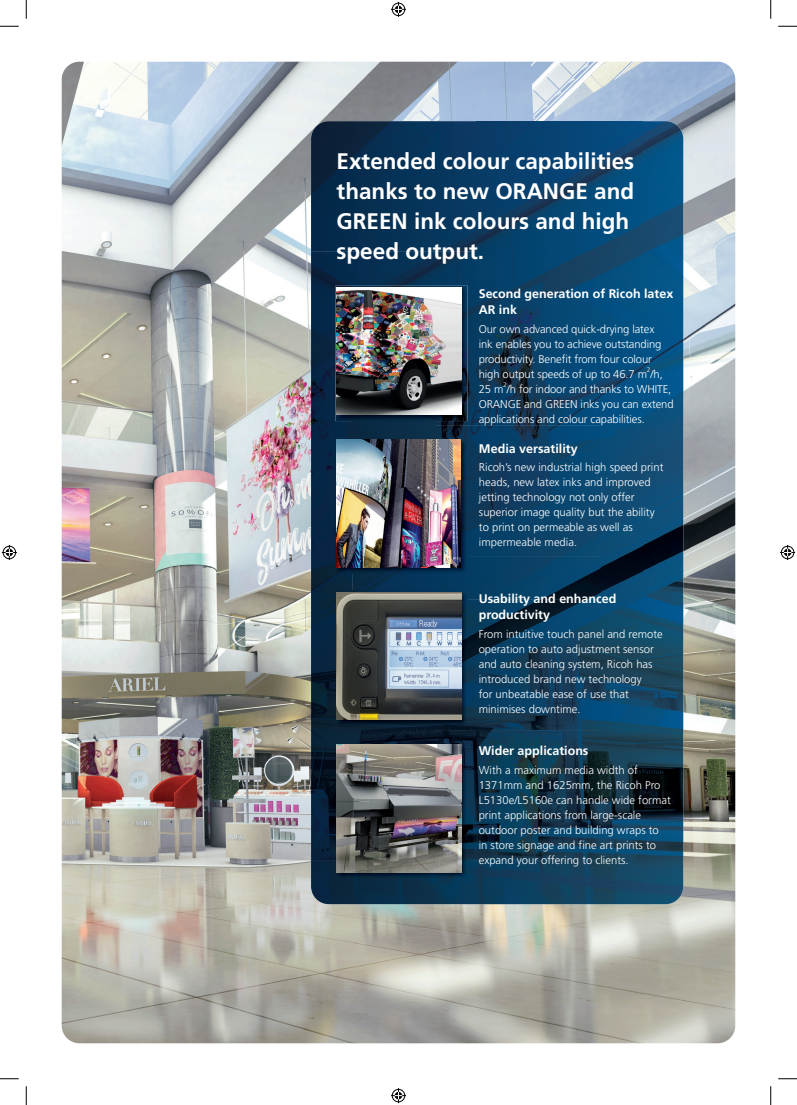
<style>
.page{position:relative;width:797px;height:1105px;background:#fff}
.page>*{position:absolute;margin:0;border:0;box-sizing:border-box;transform-origin:0 0}
.t1{font:700 22.5px/30px "Frutiger";color:#fff}
.t2{font:700 12.5px/16.2px "Frutiger";color:#fff}
.t3{font:300 11.25px/15px "Frutiger";color:#fff}
.t4{font:300 6.5px "Frutiger";color:#fff}
</style>
<div class="page">
<img style="left:62px;top:62px;width:673px;height:981px">
<img style="left:311px;top:121px;width:330px;height:174px">
<img style="left:641px;top:121px;width:42px;height:783px">
<img style="left:311px;top:295px;width:41px;height:566px">
<img style="left:435px;top:295px;width:165px;height:261px">
<img style="left:600px;top:295px;width:42px;height:566px">
<img style="left:352px;top:421px;width:83px;height:17px">
<img style="left:352px;top:556px;width:249px;height:43px">
<img style="left:435px;top:599px;width:166px;height:262px">
<img style="left:352px;top:726px;width:83px;height:17px">
<img style="left:311px;top:861px;width:331px;height:43px">
<img style="left:335px;top:286px;width:132px;height:135px">
<img style="left:337px;top:287px;width:124px;height:128px">
<img style="left:335px;top:438px;width:132px;height:135px">
<img style="left:336px;top:439px;width:124px;height:128px">
<img style="left:335px;top:591px;width:132px;height:135px">
<img style="left:337px;top:592px;width:124px;height:128px">
<img style="left:335px;top:743px;width:132px;height:136px">
<img style="left:337px;top:745px;width:124px;height:127px">
<svg style="left:0;top:25px;width:19px;height:2px"></svg>
<svg style="left:778px;top:25px;width:19px;height:2px"></svg>
<svg style="left:0;top:1078px;width:19px;height:1px"></svg>
<svg style="left:778px;top:1078px;width:19px;height:1px"></svg>
<svg style="left:25px;top:0;width:2px;height:19px"></svg>
<svg style="left:25px;top:1086px;width:2px;height:19px"></svg>
<svg style="left:770px;top:0;width:1px;height:19px"></svg>
<svg style="left:770px;top:1086px;width:1px;height:19px"></svg>
<svg style="left:391px;top:2px;width:15px;height:15px"></svg>
<svg style="left:391px;top:1088px;width:15px;height:15px"></svg>
<svg style="left:2px;top:545px;width:15px;height:15px"></svg>
<svg style="left:780px;top:545px;width:15px;height:15px"></svg>
<h1 class="t1" style="left:336px;top:146px;width:299px">Extended colour capabilities thanks to new ORANGE and<br>GREEN ink colours and high speed output.</h1>
<p class="t2" style="left:478px;top:285px;width:196px">Second generation of Ricoh latex<br>AR ink</p>
<p class="t3" style="left:478px;top:321px;width:185px">Our own advanced quick-drying latex ink enables you to achieve outstanding productivity. Benefit from four colour high output speeds of up to 46.7 m /h,</p>
<p class="t4" style="left:647px;top:366px;width:5px">2</p>
<p class="t3" style="left:478px;top:381px;width:194px">25 m /h for indoor and thanks to WHITE,</p>
<p class="t4" style="left:503px;top:381px;width:5px">2</p>
<p class="t3" style="left:478px;top:396px;width:196px">ORANGE and GREEN inks you can extend applications and colour capabilities.</p>
<p class="t2" style="left:479px;top:440px;width:100px">Media versatility</p>
<p class="t3" style="left:479px;top:460px;width:186px">Ricoh’s new industrial high speed print heads, new latex inks and improved jetting technology not only offer superior image quality but the ability to print on permeable as well as impermeable media.</p>
<p class="t2" style="left:478px;top:590px;width:139px">Usability and enhanced productivity</p>
<p class="t3" style="left:478px;top:626px;width:185px">From intuitive touch panel and remote operation to auto adjustment sensor and auto cleaning system, Ricoh has introduced brand new technology<br>for unbeatable ease of use that minimises downtime.</p>
<p class="t2" style="left:478px;top:743px;width:111px">Wider applications</p>
<p class="t3" style="left:478px;top:763px;width:193px">With a maximum media width of 1371mm and 1625mm, the Ricoh Pro L5130e/L5160e can handle wide format print applications from large-scale outdoor poster and building wraps to<br>in store signage and fine art prints to expand your offering to clients.</p>
</div>
